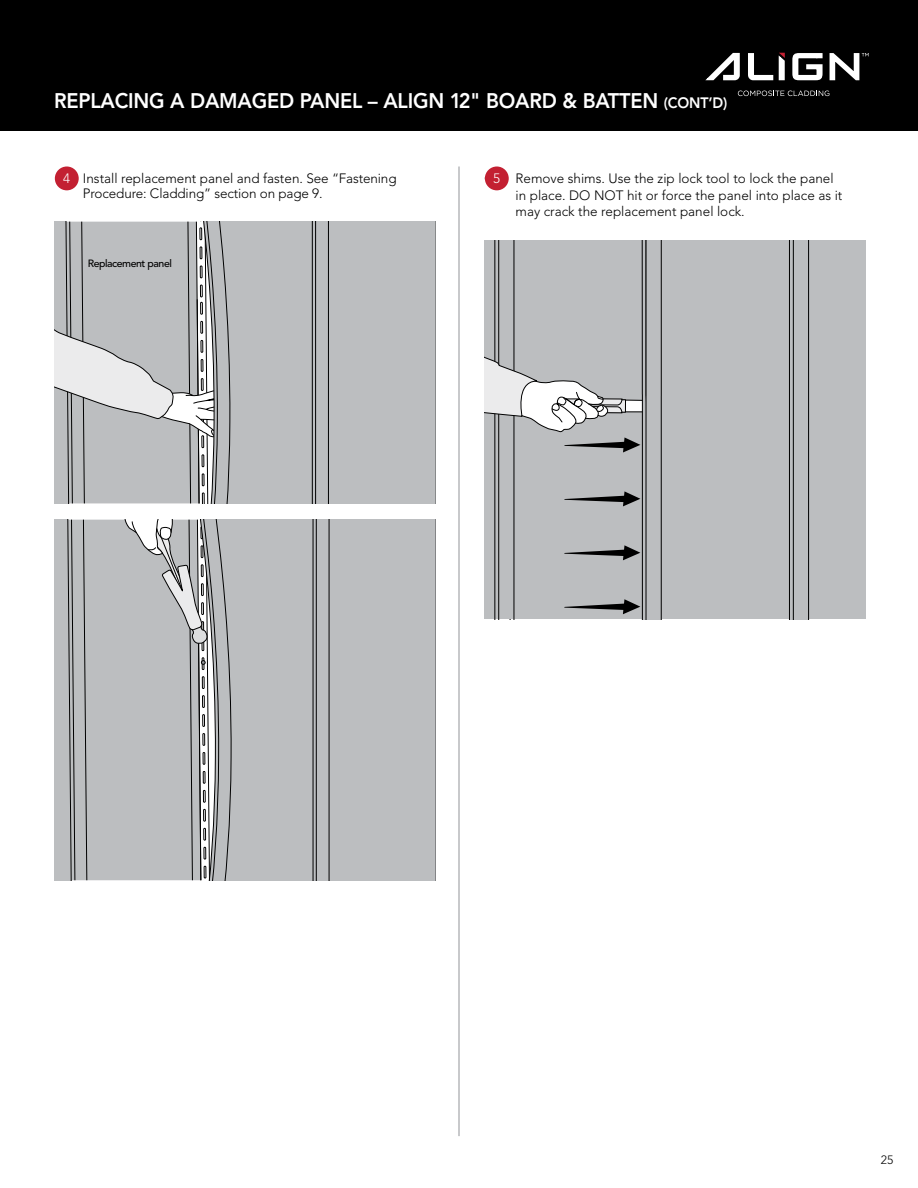
<style>
.page{position:relative;width:918px;height:1188px;background:#fff}
.page>*{position:absolute;margin:0;border:0;box-sizing:border-box;transform-origin:0 0}
.t1{font:800 21px "Avenir LT Std";letter-spacing:-.01em;color:#fff;scale:.95 1}
.t2{font:300 13.5px/16.5px "Avenir LT Std";color:#000}
.t3{font:300 13.5px "Avenir LT Std";color:#fff}
.t4{font:300 12px "Avenir LT Std";color:#000}
.t5{font:500 10.5px "Avenir LT Pro";letter-spacing:-.04em;color:#000}
.s1{font-size:15px}
</style>
<div class="page">
<div style="left:0;top:0;width:918px;height:130px;background:#000"></div>
<div style="left:230px;top:222px;width:206px;height:281px;background:#bcbec0"></div>
<svg style="left:312px;top:222px;width:17px;height:281px;background:#9c9e9f"></svg>
<svg style="left:55px;top:222px;width:175px;height:281px;background:#babcbd"></svg>
<div style="left:55px;top:520px;width:381px;height:360px;background:#bcbec0"></div>
<svg style="left:67px;top:520px;width:58px;height:360px;background:#b2b4b6"></svg>
<svg style="left:313px;top:520px;width:16px;height:360px;background:#a4a6a8"></svg>
<svg style="left:125px;top:520px;width:107px;height:360px;background:#b6b7b9"></svg>
<div style="left:485px;top:241px;width:381px;height:378px;background:#bcbec0"></div>
<svg style="left:789px;top:241px;width:20px;height:378px"></svg>
<svg style="left:485px;top:241px;width:177px;height:378px"></svg>
<hr style="left:459px;top:167px;width:1px;height:969px;background:#939598">
<div style="left:55px;top:167px;width:24px;height:23px;background:#c32032;border-radius:50%"></div>
<div style="left:485px;top:167px;width:24px;height:23px;background:#c32032;border-radius:50%"></div>
<svg style="left:705px;top:53px;width:35px;height:28px"></svg>
<svg style="left:738px;top:91px;width:91px;height:5px"></svg>
<svg style="left:748px;top:53px;width:121px;height:28px"></svg>
<h1 class="t1" style="left:54px;top:89px;width:710px">REPLACING A DAMAGED PANEL – ALIGN 12" BOARD &amp; BATTEN <span class="s1">(CONT’D)</span></h1>
<p class="t2" style="left:83px;top:171px;width:315px;line-height:15px">Install replacement panel and fasten. See “Fastening<br>Procedure: Cladding” section on page 9.</p>
<p class="t2" style="left:516px;top:170px;width:328px;text-indent:-31px">• Remove shims. Use the zip lock tool to lock the panel in place. DO NOT hit or force the panel into place as it may crack the replacement panel lock.</p>
<p class="t3" style="left:63px;top:170px;width:9px">4</p>
<p class="t3" style="left:493px;top:170px;width:9px">5</p>
<p class="t5" style="left:88px;top:257px;width:86px">Replacement panel</p>
<p class="t4" style="left:881px;top:1153px;width:14px">25</p>
</div>
